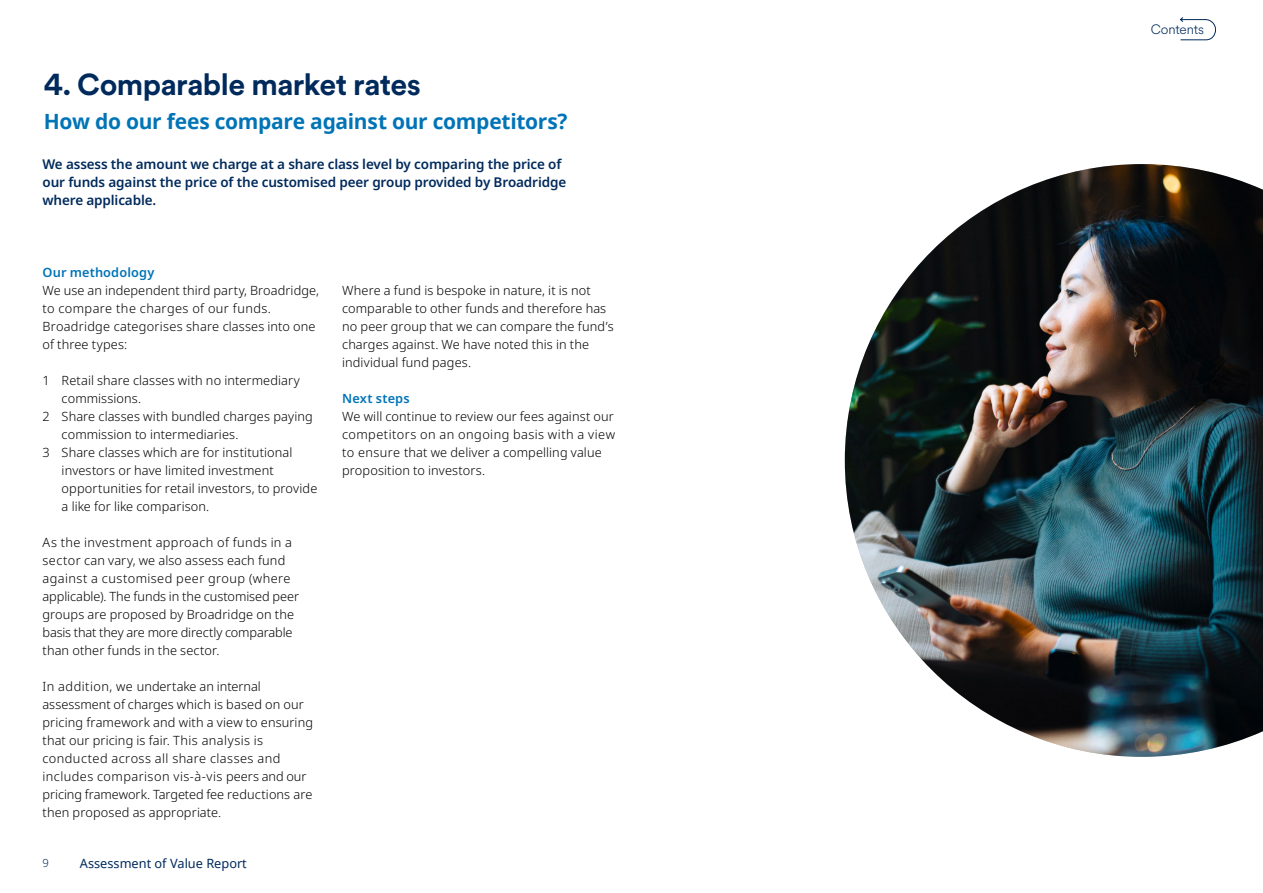
<style>
.page{position:relative;width:1263px;height:893px;background:#fff}
.page>*{position:absolute;margin:0;border:0;box-sizing:border-box;transform-origin:0 0}
.t1{font:700 30px "Schroders Circular";letter-spacing:-.02em;color:#002a5c}
.t2{font:700 21px "Noto Sans";letter-spacing:-.015em;color:#0074b7}
.t3{font:600 13.5px/18px "Noto Sans";letter-spacing:-.01em;color:#002a5c}
.t4{font:300 13.5px "Schroders Circular";letter-spacing:-.01em;color:#002a5c}
.t5{font:300 12.75px/18px "Noto Sans";letter-spacing:.01em;color:#000}
.t6{font:12.75px "Noto Sans";color:#002a5c}
.t7{font:600 12.75px "Noto Sans";letter-spacing:.01em;color:#0074b7}
.t8{font:300 11.25px "Noto Sans";color:#002a5c}
</style>
<div class="page">
<img style="left:845px;top:164px;width:418px;height:593px">
<svg style="left:1180px;top:17px;width:36px;height:24px"></svg>
<h1 class="t1" style="left:44px;top:64px;width:379px">4. Comparable market rates</h1>
<h2 class="t2" style="left:44px;top:107px;width:525px">How do our fees compare against our competitors?</h2>
<p class="t3" style="left:43px;top:155px;width:525px">We assess the amount we charge at a share class level by comparing the price of our funds against the price of the customised peer group provided by Broadridge where applicable.</p>
<p class="t7" style="left:43px;top:263px;width:113px">Our methodology</p>
<p class="t5" style="left:43px;top:281px;width:278px">We use an independent third party, Broadridge, to compare the charges of our funds.<br>Broadridge categorises share classes into one of three types:</p>
<p class="t5" style="left:43px;top:371px;width:259px">1 Retail share classes with no intermediary</p>
<p class="t5" style="left:62px;top:389px;width:81px">commissions.</p>
<p class="t5" style="left:43px;top:407px;width:272px">2 Share classes with bundled charges paying</p>
<p class="t5" style="left:62px;top:425px;width:178px">commission to intermediaries.</p>
<p class="t5" style="left:43px;top:443px;width:251px">3 Share classes which are for institutional</p>
<p class="t5" style="left:62px;top:461px;width:214px">investors or have limited investment</p>
<p class="t5" style="left:62px;top:479px;width:257px">opportunities for retail investors, to provide</p>
<p class="t5" style="left:62px;top:497px;width:149px">a like for like comparison.</p>
<p class="t5" style="left:43px;top:533px;width:258px">As the investment approach of funds in a sector can vary, we also assess each fund against a customised peer group (where applicable). The funds in the customised peer groups are proposed by Broadridge on the basis that they are more directly comparable than other funds in the sector.</p>
<p class="t5" style="left:43px;top:677px;width:272px">In addition, we undertake an internal assessment of charges which is based on our pricing framework and with a view to ensuring that our pricing is fair. This analysis is conducted across all share classes and includes comparison vis-à-vis peers and our pricing framework. Targeted fee reductions are then proposed as appropriate.</p>
<p class="t8" style="left:43px;top:855px;width:8px">9</p>
<p class="t6" style="left:80px;top:854px;width:168px">Assessment of Value Report</p>
<p class="t5" style="left:342px;top:281px;width:273px">Where a fund is bespoke in nature, it is not comparable to other funds and therefore has no peer group that we can compare the fund’s charges against. We have noted this in the individual fund pages.</p>
<p class="t7" style="left:342px;top:389px;width:69px">Next steps</p>
<p class="t5" style="left:342px;top:407px;width:274px">We will continue to review our fees against our competitors on an ongoing basis with a view to ensure that we deliver a compelling value proposition to investors.</p>
<p class="t4" style="left:1151px;top:20px;width:55px">Contents</p>
</div>
